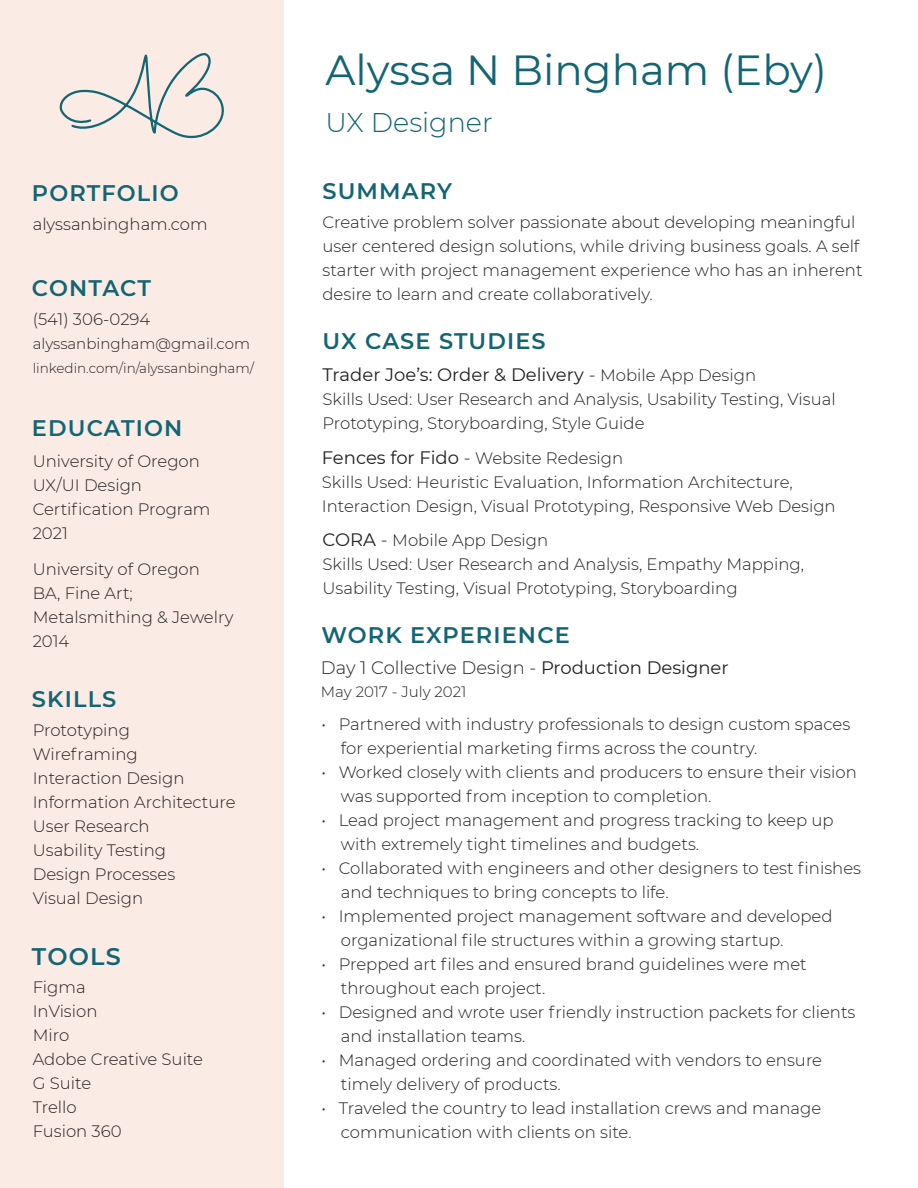
<style>
.page{position:relative;width:918px;height:1188px;background:#fff}
.page>*{position:absolute;margin:0;border:0;box-sizing:border-box;transform-origin:0 0}
.t1{font:42px "Montserrat";color:#136574}
.t2{font:300 27px "Montserrat";color:#136574}
.t3{font:600 24px "Montserrat";letter-spacing:.05em;color:#136574}
.t4{font:600 22.5px "Montserrat";letter-spacing:.05em;color:#136574}
.t5{font:18px "Montserrat";color:#231f20}
.t6{font:300 18px "Montserrat";color:#231f20}
.t7{font:300 16.5px/24px "Montserrat";color:#231f20}
.t8{font:300 15px "Montserrat";color:#231f20}
.t9{font:300 13.5px "Montserrat";color:#231f20}
.s1{font-weight:300}
.s2{font-weight:300;font-size:16.5px}
.s3{font-weight:400;font-size:18px}
.s4{font-size:18px}
.s5{font-weight:400}
</style>
<div class="page">
<div style="left:0;top:0;width:284px;height:1188px;background:#faebe4"></div>
<svg style="left:59px;top:53px;width:165px;height:85px"></svg>
<h3 class="t4" style="left:32px;top:177px;width:148px">PORTFOLIO</h3>
<p class="t7" style="left:33px;top:212px;width:176px">alyssanbingham.com</p>
<h3 class="t4" style="left:32px;top:272px;width:121px">CONTACT</h3>
<p class="t7" style="left:33px;top:307px;width:119px">(541) 306-0294</p>
<p class="t8" style="left:33px;top:334px;width:219px">alyssanbingham@gmail.com</p>
<p class="t9" style="left:33px;top:359px;width:223px">linkedin.com/in/alyssanbingham/</p>
<h3 class="t4" style="left:32px;top:412px;width:152px">EDUCATION</h3>
<p class="t7" style="left:33px;top:448px;width:179px">University of Oregon<br>UX/UI Design<br>Certification Program<br>2021</p>
<p class="t7" style="left:33px;top:557px;width:202px">University of Oregon<br>BA, Fine Art;<br>Metalsmithing &amp; Jewelry<br>2014</p>
<h3 class="t4" style="left:32px;top:683px;width:86px">SKILLS</h3>
<p class="t7" style="left:33px;top:718px;width:204px">Prototyping<br>Wireframing<br>Interaction Design<br>Information Architecture<br>User Research<br>Usability Testing<br>Design Processes<br>Visual Design</p>
<h3 class="t3" style="left:32px;top:940px;width:90px">TOOLS</h3>
<p class="t7" style="left:33px;top:975px;width:172px">Figma<br>InVision<br>Miro<br>Adobe Creative Suite<br>G Suite<br>Trello<br>Fusion 360</p>
<h1 class="t1" style="left:326px;top:41px;width:503px">Alyssa N Bingham (Eby)</h1>
<h2 class="t2" style="left:326px;top:104px;width:169px">UX Designer</h2>
<h3 class="t4" style="left:322px;top:175px;width:131px">SUMMARY</h3>
<p class="t7" style="left:322px;top:210px;width:542px">Creative problem solver passionate about developing meaningful user centered design solutions, while driving business goals. A self starter with project management experience who has an inherent desire to learn and create collaboratively.</p>
<h3 class="t4" style="left:322px;top:325px;width:225px">UX CASE STUDIES</h3>
<p class="t5" style="left:322px;top:362px;width:435px">Trader Joe’s: Order &amp; Delivery <span class="s1">-</span> <span class="s2">Mobile App Design</span></p>
<p class="t7" style="left:323px;top:386px;width:515px">Skills Used: User Research and Analysis, Usability Testing, Visual<br>Prototyping, Storyboarding, Style Guide</p>
<p class="t7" style="left:322px;top:446px;width:515px"><span class="s3">Fences for Fido</span> <span class="s4">-</span> Website Redesign<br>Skills Used: Heuristic Evaluation, Information Architecture,<br>Interaction Design, Visual Prototyping, Responsive Web Design</p>
<p class="t7" style="left:322px;top:528px;width:483px"><span class="s3">CORA</span> <span class="s4">-</span> Mobile App Design<br>Skills Used: User Research and Analysis, Empathy Mapping,<br>Usability Testing, Visual Prototyping, Storyboarding</p>
<h3 class="t4" style="left:321px;top:619px;width:250px">WORK EXPERIENCE</h3>
<p class="t6" style="left:321px;top:655px;width:409px">Day 1 Collective Design - <span class="s5">Production Designer</span></p>
<p class="t8" style="left:321px;top:681px;width:147px">May 2017 - July 2021</p>
<p class="t7" style="left:341px;top:712px;width:511px;text-indent:-20px">• Partnered with industry professionals to design custom spaces for experiential marketing firms across the country.</p>
<p class="t7" style="left:341px;top:760px;width:517px;text-indent:-20px">• Worked closely with clients and producers to ensure their vision was supported from inception to completion.</p>
<p class="t7" style="left:341px;top:808px;width:494px;text-indent:-20px">• Lead project management and progress tracking to keep up with extremely tight timelines and budgets.</p>
<p class="t7" style="left:341px;top:856px;width:522px;text-indent:-20px">• Collaborated with engineers and other designers to test finishes and techniques to bring concepts to life.</p>
<p class="t7" style="left:341px;top:904px;width:493px;text-indent:-20px">• Implemented project management software and developed organizational file structures within a growing startup.</p>
<p class="t7" style="left:341px;top:952px;width:467px;text-indent:-20px">• Prepped art files and ensured brand guidelines were met throughout each project.</p>
<p class="t7" style="left:341px;top:1000px;width:516px;text-indent:-20px">• Designed and wrote user friendly instruction packets for clients and installation teams.</p>
<p class="t7" style="left:341px;top:1048px;width:483px;text-indent:-20px">• Managed ordering and coordinated with vendors to ensure timely delivery of products.</p>
<p class="t7" style="left:341px;top:1096px;width:482px;text-indent:-20px">• Traveled the country to lead installation crews and manage communication with clients on site.</p>
</div>
